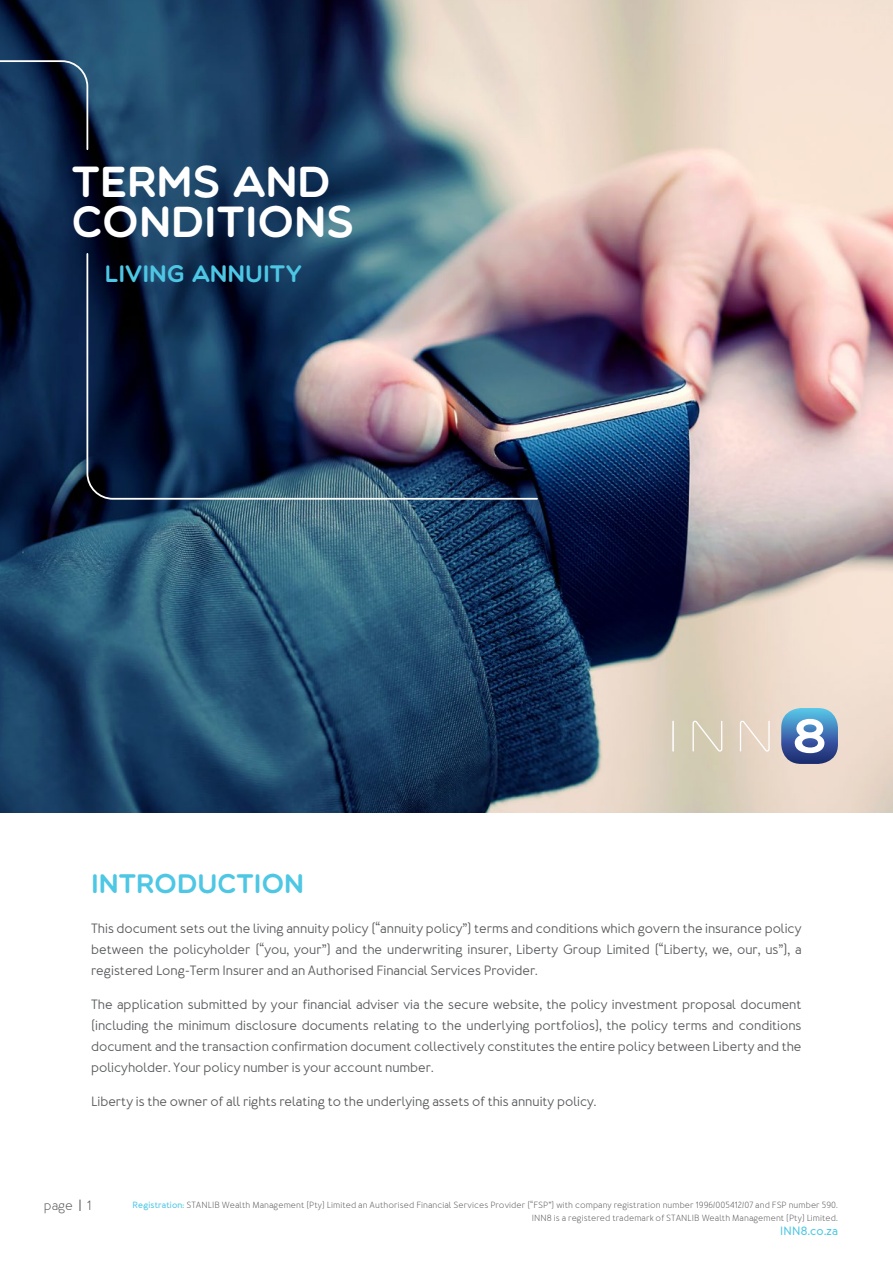
<style>
.page{position:relative;width:893px;height:1263px;background:#fff}
.page>*{position:absolute;margin:0;border:0;box-sizing:border-box;transform-origin:0 0}
.t1{font:43.8px/40.2px "Multicolore";color:#fff}
.t2{font:27px "Multicolore";color:#4dc7e4}
.t3{font:24px "Multicolore";color:#4dc7e4}
.t4{font:500 13.5px/21px "Merlo Round";color:#58595b;text-align:justify}
.t5{font:13.5px "Merlo Round";color:#58595b}
.t6{font:700 12px "Merlo Round";letter-spacing:.02em;color:#4dc7e4}
.t7{font:9px/13.5px "Merlo Round";letter-spacing:.01em;color:#58595b;text-align:right}
.s1{font-family:"Exo"}
.s2{font-weight:700;color:#4dc7e4}
</style>
<div class="page">
<img style="left:0;top:0;width:893px;height:813px">
<svg style="left:672px;top:721px;width:98px;height:31px"></svg>
<svg style="left:781px;top:708px;width:57px;height:56px"></svg>
<svg style="left:0;top:59px;width:89px;height:92px"></svg>
<img style="left:86px;top:252px;width:453px;height:249px">
<h1 class="t1" style="left:72px;top:160px;width:284px">TERMS AND<br>CONDITIONS</h1>
<h3 class="t3" style="left:105px;top:259px;width:198px">LIVING ANNUITY</h3>
<h2 class="t2" style="left:91px;top:867px;width:214px">INTRODUCTION</h2>
<p class="t4" style="left:91px;top:919px;width:712px">This document sets out the living annuity policy (“annuity policy”) terms and conditions which govern the insurance policy between the policyholder (“you, your”) and the underwriting insurer, Liberty Group Limited (“Liberty, we, our, us”), a registered Long-Term Insurer and an Authorised Financial Services Provider.</p>
<p class="t4" style="left:91px;top:995px;width:712px">The application submitted by your financial adviser via the secure website, the policy investment proposal document (including the minimum disclosure documents relating to the underlying portfolios), the policy terms and conditions document and the transaction confirmation document collectively constitutes the entire policy between Liberty and the policyholder. Your policy number is your account number.</p>
<p class="t4" style="left:91px;top:1091px;width:507px">Liberty is the owner of all rights relating to the underlying assets of this annuity policy.</p>
<p class="t5" style="left:44px;top:1197px;width:49px">page <span class="s1">|</span> 1</p>
<p class="t7" style="left:133px;top:1198px;width:707px"><span class="s2">Registration:</span> STANLIB Wealth Management (Pty) Limited an Authorised Financial Services Provider (“FSP”) with company registration number 1996/005412/07 and FSP number 590.<br>INN8 is a registered trademark of STANLIB Wealth Management (Pty) Limited.</p>
<p class="t6" style="left:780px;top:1223px;width:59px">INN8.co.za</p>
</div>
